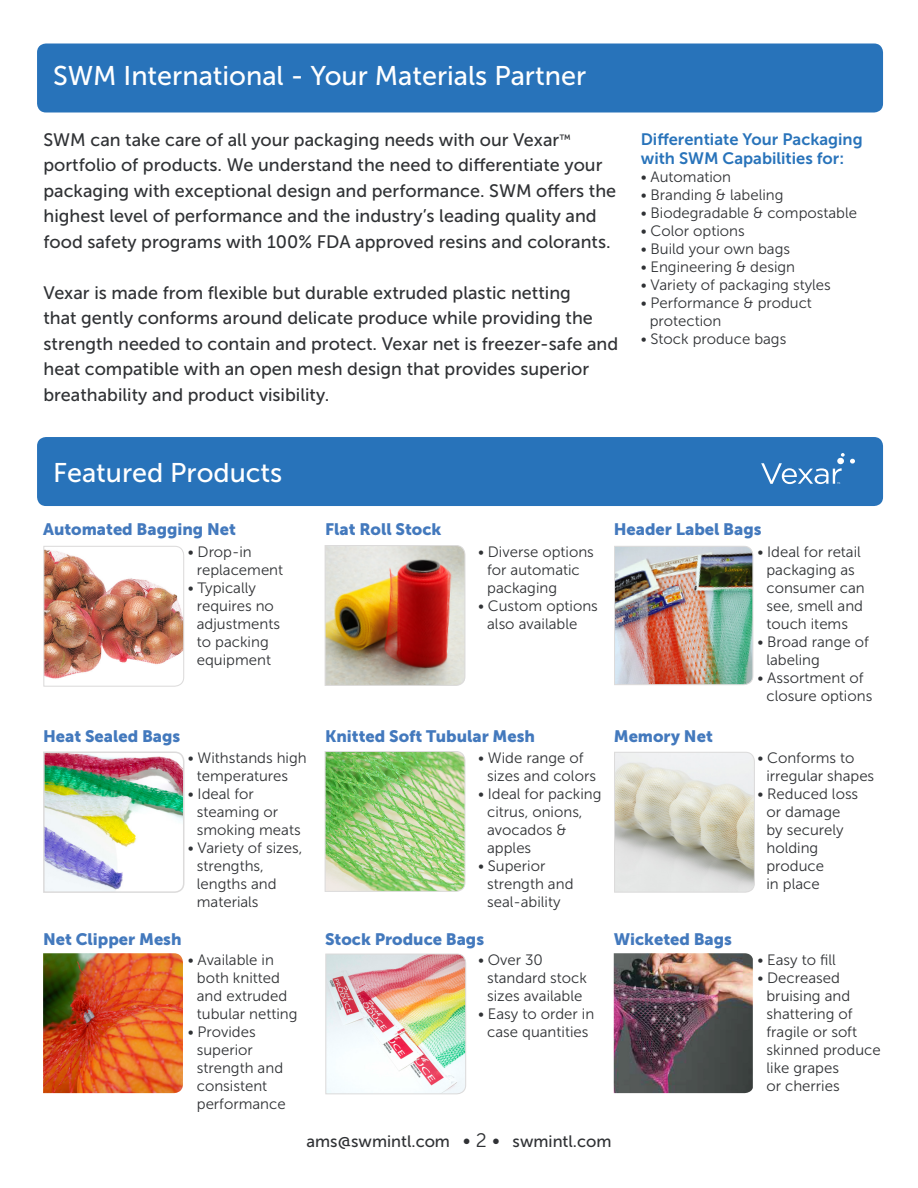
<style>
.page{position:relative;width:918px;height:1188px;background:#fff}
.page>*{position:absolute;margin:0;border:0;box-sizing:border-box;transform-origin:0 0}
.White_on_Grey_Heads{font:27px "Museo Sans 500";color:#fff}
._13_17_Copy{font:18px/25.5px "Museo Sans 500";color:#303235}
.Blue_Subhead{font:16.5px "Museo Sans 900";color:#4379bd}
.Red_subhead{font:16.5px/19.5px "Museo Sans 700";color:#2873ba}
.t1{font:16.5px "Museo Sans 500";color:#303235}
.t2{font:15px/18px "Museo Sans 300";color:#303235}
.s1{font-family:"Museo Sans 300";font-size:19.5px}
</style>
<div class="page">
<div style="left:37px;top:44px;width:846px;height:69px;background:#2873ba;border-radius:9px"></div>
<img style="left:614px;top:953px;width:139px;height:140px">
<img style="left:325px;top:953px;width:141px;height:142px">
<img style="left:324px;top:751px;width:142px;height:141px">
<img style="left:43px;top:751px;width:142px;height:142px">
<img style="left:614px;top:546px;width:140px;height:139px">
<svg style="left:614px;top:752px;width:141px;height:141px;background:#d6d5cb"></svg>
<img style="left:43px;top:546px;width:141px;height:141px">
<img style="left:324px;top:545px;width:142px;height:141px">
<img style="left:43px;top:953px;width:140px;height:140px">
<div style="left:37px;top:437px;width:846px;height:69px;background:#2873ba;border-radius:9px"></div>
<svg style="left:761px;top:453px;width:94px;height:31px"></svg>
<p class="White_on_Grey_Heads" style="left:53px;top:61px;width:535px">SWM International - Your Materials Partner</p>
<p class="_13_17_Copy" style="left:44px;top:127px;width:574px">SWM can take care of all your packaging needs with our Vexar<sup>™ </sup>portfolio of products. We understand the need to differentiate your packaging with exceptional design and performance. SWM offers the highest level of performance and the industry’s leading quality and food safety programs with 100% FDA approved resins and colorants.</p>
<p class="_13_17_Copy" style="left:44px;top:280px;width:576px">Vexar is made from flexible but durable extruded plastic netting<br>that gently conforms around delicate produce while providing the strength needed to contain and protect. Vexar net is freezer-safe and heat compatible with an open mesh design that provides superior breathability and product visibility.</p>
<p class="White_on_Grey_Heads" style="left:53px;top:458px;width:231px">Featured Products</p>
<p class="Red_subhead" style="left:641px;top:129px;width:223px">Differentiate Your Packaging with SWM Capabilities for:</p>
<p class="t2" style="left:641px;top:168px;width:92px">• Automation</p>
<p class="t2" style="left:641px;top:186px;width:144px">• Branding &amp; labeling</p>
<p class="t2" style="left:641px;top:204px;width:218px">• Biodegradable &amp; compostable</p>
<p class="t2" style="left:641px;top:222px;width:105px">• Color options</p>
<p class="t2" style="left:641px;top:240px;width:151px">• Build your own bags</p>
<p class="t2" style="left:641px;top:258px;width:156px">• Engineering &amp; design</p>
<p class="t2" style="left:641px;top:276px;width:192px">• Variety of packaging styles</p>
<p class="t2" style="left:650px;top:294px;width:164px;text-indent:-9px">• Performance &amp; product protection</p>
<p class="t2" style="left:641px;top:330px;width:147px">• Stock produce bags</p>
<p class="Blue_Subhead" style="left:43px;top:520px;width:194px">Automated Bagging Net</p>
<p class="Blue_Subhead" style="left:325px;top:520px;width:118px">Flat Roll Stock</p>
<p class="Blue_Subhead" style="left:614px;top:520px;width:149px">Header Label Bags</p>
<p class="t2" style="left:197px;top:543px;width:88px;text-indent:-9px">• Drop-in replacement</p>
<p class="t2" style="left:197px;top:579px;width:85px;text-indent:-9px">• Typically requires no adjustments to packing equipment</p>
<p class="t2" style="left:487px;top:543px;width:108px;text-indent:-9px">• Diverse options for automatic packaging</p>
<p class="t2" style="left:487px;top:597px;width:112px;text-indent:-9px">• Custom options also available</p>
<p class="Blue_Subhead" style="left:43px;top:727px;width:139px">Heat Sealed Bags</p>
<p class="Blue_Subhead" style="left:325px;top:727px;width:212px">Knitted Soft Tubular Mesh</p>
<p class="t2" style="left:197px;top:749px;width:111px;text-indent:-9px">• Withstands high temperatures</p>
<p class="t2" style="left:197px;top:785px;width:105px;text-indent:-9px">• Ideal for steaming or smoking meats</p>
<p class="t2" style="left:197px;top:839px;width:107px;text-indent:-9px">• Variety of sizes, strengths, lengths and materials</p>
<p class="t2" style="left:487px;top:749px;width:110px;text-indent:-9px">• Wide range of sizes and colors</p>
<p class="t2" style="left:487px;top:785px;width:116px;text-indent:-9px">• Ideal for packing citrus, onions, avocados &amp; apples</p>
<p class="t2" style="left:487px;top:857px;width:88px;text-indent:-9px">• Superior strength and seal-ability</p>
<p class="Blue_Subhead" style="left:614px;top:727px;width:101px">Memory Net</p>
<p class="Blue_Subhead" style="left:43px;top:930px;width:140px">Net Clipper Mesh</p>
<p class="Blue_Subhead" style="left:325px;top:930px;width:161px">Stock Produce Bags</p>
<p class="Blue_Subhead" style="left:614px;top:930px;width:120px">Wicketed Bags</p>
<p class="t2" style="left:197px;top:950px;width:102px;text-indent:-9px">• Available in both knitted and extruded tubular netting</p>
<p class="t2" style="left:197px;top:1022px;width:90px;text-indent:-9px">• Provides superior strength and consistent performance</p>
<p class="t2" style="left:487px;top:950px;width:101px;text-indent:-9px">• Over 30 standard stock sizes available</p>
<p class="t2" style="left:478px;top:1004px;width:118px;text-align:center">• Easy to order in case quantities</p>
<p class="t1" style="left:307px;top:1132px;width:306px">ams@swmintl.com <span class="s1">• 2 •</span> swmintl.com</p>
<p class="t2" style="left:766px;top:543px;width:100px;text-indent:-9px">• Ideal for retail packaging as consumer can see, smell and touch items</p>
<p class="t2" style="left:766px;top:633px;width:104px;text-indent:-9px">• Broad range of labeling</p>
<p class="t2" style="left:766px;top:669px;width:107px;text-indent:-9px">• Assortment of closure options</p>
<p class="t2" style="left:766px;top:749px;width:109px;text-indent:-9px">• Conforms to irregular shapes</p>
<p class="t2" style="left:766px;top:785px;width:93px;text-indent:-9px">• Reduced loss or damage by securely holding produce<br>in place</p>
<p class="t2" style="left:757px;top:950px;width:80px">• Easy to fill</p>
<p class="t2" style="left:766px;top:968px;width:116px;text-indent:-9px">• Decreased bruising and shattering of fragile or soft skinned produce like grapes<br>or cherries</p>
</div>
